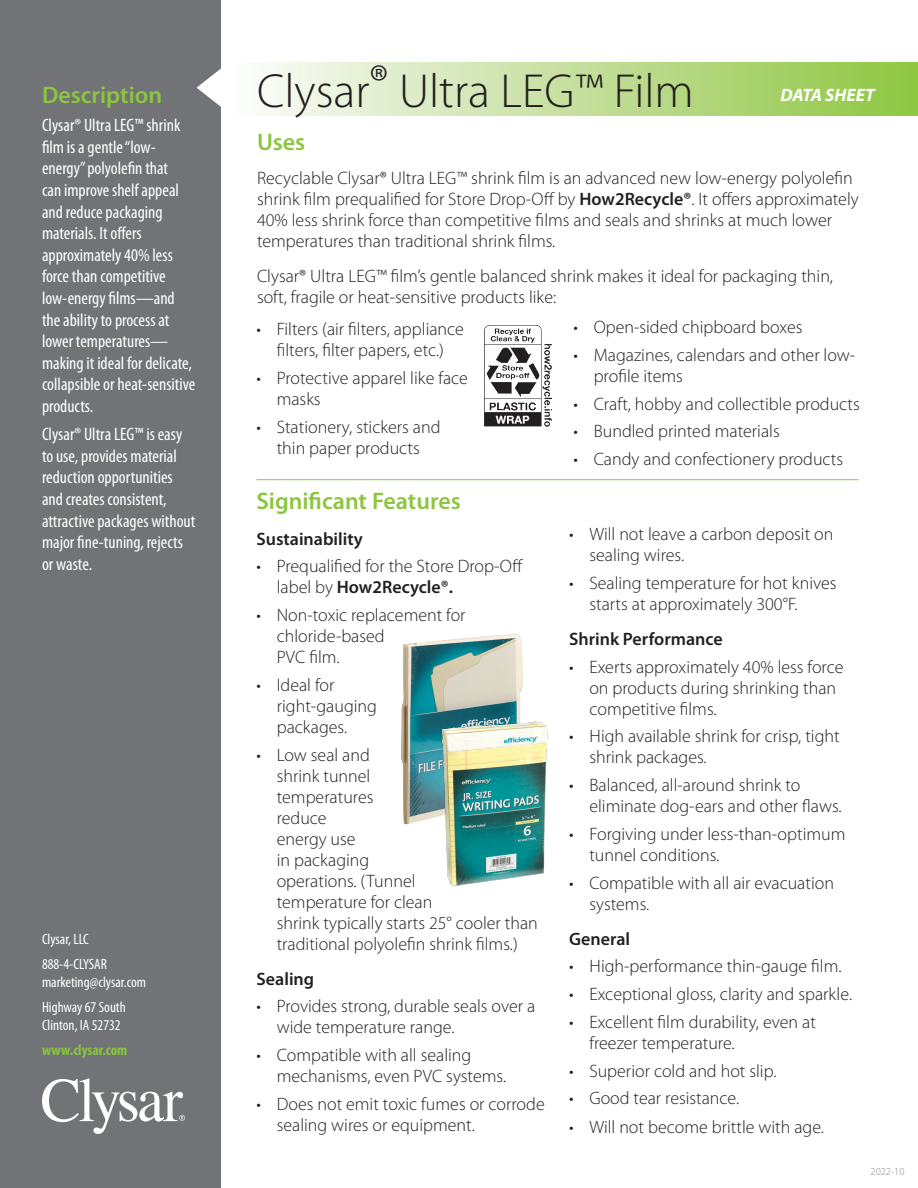
<style>
.page{position:relative;width:918px;height:1188px;background:#fff}
.page>*{position:absolute;margin:0;border:0;box-sizing:border-box;transform-origin:0 0}
.t1{font:300 48px "Myriad Pro";color:#231f20}
.t2{font:600 24px "Myriad Pro";color:#8bc63e}
.t3{font:300 18px/21px "Myriad Pro";color:#231f20}
.t4{font:condensed 18px/21.6px "Myriad Pro";color:#fff}
.t5{font:600 18px "Myriad Pro";color:#231f20}
.t6{font:italic 700 18px "Myriad Pro";color:#fff}
.t7{font:condensed 15px/18px "Myriad Pro";color:#fff}
.t8{font:700 condensed 15px "Myriad Pro";color:#8bc63e}
.t9{font:300 10.5px "Myriad Pro";color:#8a8a8e}
.s1{font-weight:600}
</style>
<div class="page">
<div style="left:227px;top:63px;width:691px;height:53px;background:linear-gradient(to right,#fcfcfc,#8ec541)"></div>
<div style="left:0;top:0;width:220px;height:1188px;background:#717376"></div>
<svg style="left:42px;top:1078px;width:143px;height:56px"></svg>
<svg style="left:197px;top:64px;width:24px;height:48px"></svg>
<img style="left:485px;top:325px;width:67px;height:102px">
<hr style="left:256px;top:479px;width:603px;height:1px;background:#8bc63e">
<img style="left:401px;top:634px;width:122px;height:191px">
<img style="left:435px;top:705px;width:113px;height:181px">
<p class="t2" style="left:42px;top:79px;width:122px">Description</p>
<p class="t4" style="left:42px;top:114px;width:155px">Clysar® Ultra LEG™ shrink film is a gentle “low&shy;energy” polyolefin that<br>can improve shelf appeal and reduce packaging materials. It offers approximately 40% less force than competitive low-energy films—and the ability to process at lower temperatures— making it ideal for delicate, collapsible or heat-sensitive products.</p>
<p class="t4" style="left:42px;top:423px;width:155px">Clysar® Ultra LEG™ is easy to use, provides material reduction opportunities and creates consistent, attractive packages without major fine-tuning, rejects or waste.</p>
<p class="t7" style="left:42px;top:930px;width:48px">Clysar, LLC</p>
<p class="t7" style="left:42px;top:955px;width:106px">888-4-CLYSAR marketing@clysar.com</p>
<p class="t7" style="left:42px;top:998px;width:85px">Highway 67 South<br>Clinton, IA 52732</p>
<p class="t8" style="left:42px;top:1040px;width:87px">www.clysar.com</p>
<p class="t1" style="left:257px;top:62px;width:438px">Clysar® Ultra LEG™ Film</p>
<p class="t6" style="left:780px;top:84px;width:96px">DATA SHEET</p>
<p class="t2" style="left:257px;top:126px;width:50px">Uses</p>
<p class="t3" style="left:257px;top:167px;width:603px">Recyclable Clysar® Ultra LEG™ shrink film is an advanced new low-energy polyolefin shrink film prequalified for Store Drop-Off by <span class="s1">How2Recycle®</span>. It offers approximately 40% less shrink force than competitive films and seals and shrinks at much lower temperatures than traditional shrink films.</p>
<p class="t3" style="left:257px;top:265px;width:578px;line-height:21.6px">Clysar® Ultra LEG™ film’s gentle balanced shrink makes it ideal for packaging thin, soft, fragile or heat-sensitive products like:</p>
<p class="t3" style="left:256px;top:319px;width:209px;text-align:center">• Filters (air filters, appliance filters, filter papers, etc.)</p>
<p class="t3" style="left:277px;top:367px;width:193px;text-indent:-20px">• Protective apparel like face masks</p>
<p class="t3" style="left:256px;top:416px;width:186px;text-align:center">• Stationery, stickers and thin paper products</p>
<p class="t2" style="left:256px;top:486px;width:206px">Significant Features</p>
<p class="t5" style="left:256px;top:527px;width:108px">Sustainability</p>
<p class="t3" style="left:277px;top:556px;width:248px;text-indent:-20px">• Prequalified for the Store Drop-Off label by <span class="s1">How2Recycle®.</span></p>
<p class="t3" style="left:277px;top:604px;width:190px;text-indent:-20px">• Non-toxic replacement for chloride-based<br>PVC film.</p>
<p class="t3" style="left:277px;top:674px;width:102px;text-indent:-20px">• Ideal for right-gauging packages.</p>
<p class="t3" style="left:277px;top:744px;width:263px;text-indent:-20px">• Low seal and<br>shrink tunnel<br>temperatures<br>reduce<br>energy use<br>in packaging<br>operations. (Tunnel<br>temperature for clean<br>shrink typically starts 25° cooler than traditional polyolefin shrink films.)</p>
<p class="t5" style="left:256px;top:967px;width:59px">Sealing</p>
<p class="t3" style="left:277px;top:996px;width:260px;text-indent:-20px">• Provides strong, durable seals over a wide temperature range.</p>
<p class="t3" style="left:277px;top:1044px;width:231px;text-indent:-20px">• Compatible with all sealing mechanisms, even PVC systems.</p>
<p class="t3" style="left:277px;top:1093px;width:269px;text-indent:-20px">• Does not emit toxic fumes or corrode sealing wires or equipment.</p>
<p class="t3" style="left:573px;top:317px;width:230px">• Open-sided chipboard boxes</p>
<p class="t3" style="left:594px;top:344px;width:263px;text-indent:-20px">• Magazines, calendars and other low&shy;profile items</p>
<p class="t3" style="left:573px;top:393px;width:288px">• Craft, hobby and collectible products</p>
<p class="t3" style="left:573px;top:421px;width:208px">• Bundled printed materials</p>
<p class="t3" style="left:573px;top:449px;width:271px">• Candy and confectionery products</p>
<p class="t3" style="left:589px;top:523px;width:246px;text-indent:-20px">• Will not leave a carbon deposit on sealing wires.</p>
<p class="t3" style="left:589px;top:572px;width:249px;text-indent:-20px">• Sealing temperature for hot knives starts at approximately 300°F.</p>
<p class="t5" style="left:569px;top:627px;width:155px">Shrink Performance</p>
<p class="t3" style="left:589px;top:656px;width:256px;text-indent:-20px">• Exerts approximately 40% less force on products during shrinking than competitive films.</p>
<p class="t3" style="left:589px;top:726px;width:252px;text-indent:-20px">• High available shrink for crisp, tight shrink packages.</p>
<p class="t3" style="left:589px;top:774px;width:254px;text-indent:-20px">• Balanced, all-around shrink to eliminate dog-ears and other flaws.</p>
<p class="t3" style="left:589px;top:823px;width:258px;text-indent:-20px">• Forgiving under less-than-optimum tunnel conditions.</p>
<p class="t3" style="left:589px;top:872px;width:246px;text-indent:-20px">• Compatible with all air evacuation systems.</p>
<p class="t5" style="left:569px;top:927px;width:62px">General</p>
<p class="t3" style="left:569px;top:956px;width:274px">• High-performance thin-gauge film.</p>
<p class="t3" style="left:569px;top:984px;width:284px">• Exceptional gloss, clarity and sparkle.</p>
<p class="t3" style="left:589px;top:1011px;width:228px;text-indent:-20px">• Excellent film durability, even at freezer temperature.</p>
<p class="t3" style="left:569px;top:1060px;width:209px">• Superior cold and hot slip.</p>
<p class="t3" style="left:569px;top:1088px;width:172px">• Good tear resistance.</p>
<p class="t3" style="left:569px;top:1116px;width:256px">• Will not become brittle with age.</p>
<p class="t9" style="left:871px;top:1165px;width:35px">2022-10</p>
</div>
